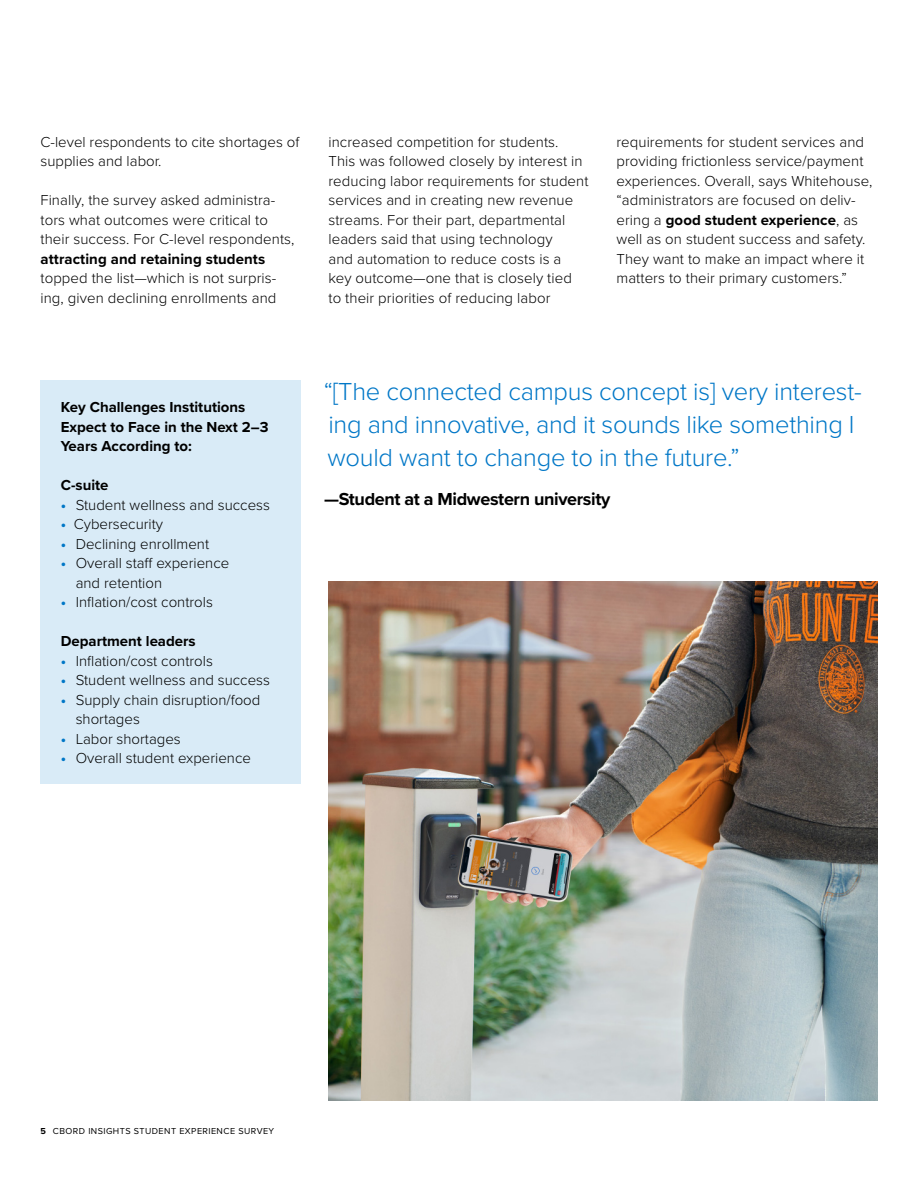
<style>
.page{position:relative;width:918px;height:1188px;background:#fff}
.page>*{position:absolute;margin:0;border:0;box-sizing:border-box;transform-origin:0 0}
.t1{font:300 25.5px/33px "Proxima Nova";letter-spacing:-.01em;color:#0077c7}
.t2{font:700 18px "Proxima Nova";letter-spacing:-.02em;color:#000}
.t3{font:300 15px/19.5px "Proxima Nova";letter-spacing:.005em;color:#000}
.t4{font:700 15px/19.5px "Proxima Nova";color:#000}
.t5{font:9px "Proxima Nova";letter-spacing:.05em;color:#000}
.s1{font-weight:700}
.s2{font-weight:700;color:#0077c7}
</style>
<div class="page">
<img style="left:328px;top:582px;width:550px;height:519px">
<div style="left:40px;top:380px;width:262px;height:404px;background:#d9ebf7"></div>
<p class="t3" style="left:40px;top:131px;width:260px">C-level respondents to cite shortages of supplies and labor.</p>
<p class="t3" style="left:40px;top:190px;width:255px">Finally, the survey asked administra&shy;tors what outcomes were critical to their success. For C-level respondents,</p>
<p class="t4" style="left:40px;top:249px;width:226px">attracting and retaining students</p>
<p class="t3" style="left:40px;top:268px;width:238px">topped the list—which is not surpris&shy;ing, given declining enrollments and</p>
<p class="t3" style="left:328px;top:131px;width:262px">increased competition for students.<br>This was followed closely by interest in reducing labor requirements for student services and in creating new revenue streams. For their part, departmental leaders said that using technology<br>and automation to reduce costs is a<br>key outcome—one that is closely tied<br>to their priorities of reducing labor</p>
<p class="t3" style="left:616px;top:131px;width:257px">requirements for student services and providing frictionless service/payment experiences. Overall, says Whitehouse, “administrators are focused on deliv&shy;ering a <span class="s1">good student experience</span>, as well as on student success and safety.<br>They want to make an impact where it matters to their primary customers.”</p>
<p class="t4" style="left:61px;top:397px;width:209px">Key Challenges Institutions<br>Expect to Face in the Next 2–3<br>Years According to:</p>
<p class="t4" style="left:61px;top:475px;width:49px">C-suite</p>
<p class="t3" style="left:61px;top:494px;width:211px"><span class="s2">•</span> Student wellness and success</p>
<p class="t3" style="left:61px;top:514px;width:104px"><span class="s2">•</span> Cybersecurity</p>
<p class="t3" style="left:61px;top:533px;width:150px"><span class="s2">•</span> Declining enrollment</p>
<p class="t3" style="left:76px;top:553px;width:155px;text-indent:-15px"><span class="s2">•</span> Overall staff experience and retention</p>
<p class="t3" style="left:61px;top:592px;width:154px"><span class="s2">•</span> Inflation/cost controls</p>
<p class="t4" style="left:61px;top:631px;width:136px">Department leaders</p>
<p class="t3" style="left:61px;top:650px;width:154px"><span class="s2">•</span> Inflation/cost controls</p>
<p class="t3" style="left:61px;top:670px;width:211px"><span class="s2">•</span> Student wellness and success</p>
<p class="t3" style="left:76px;top:689px;width:186px;text-indent:-15px"><span class="s2">•</span> Supply chain disruption/food shortages</p>
<p class="t3" style="left:61px;top:728px;width:122px"><span class="s2">•</span> Labor shortages</p>
<p class="t3" style="left:61px;top:748px;width:192px"><span class="s2">•</span> Overall student experience</p>
<h1 class="t1" style="left:324px;top:374px;width:539px">“[The connected campus concept is] very interest&shy;ing and innovative, and it sounds like something I would want to change to in the future.”</h1>
<p class="t2" style="left:324px;top:486px;width:288px">—Student at a Midwestern university</p>
<p class="t5" style="left:40px;top:1124px;width:235px"><span class="s1">5</span> CBORD INSIGHTS STUDENT EXPERIENCE SURVEY</p>
</div>
